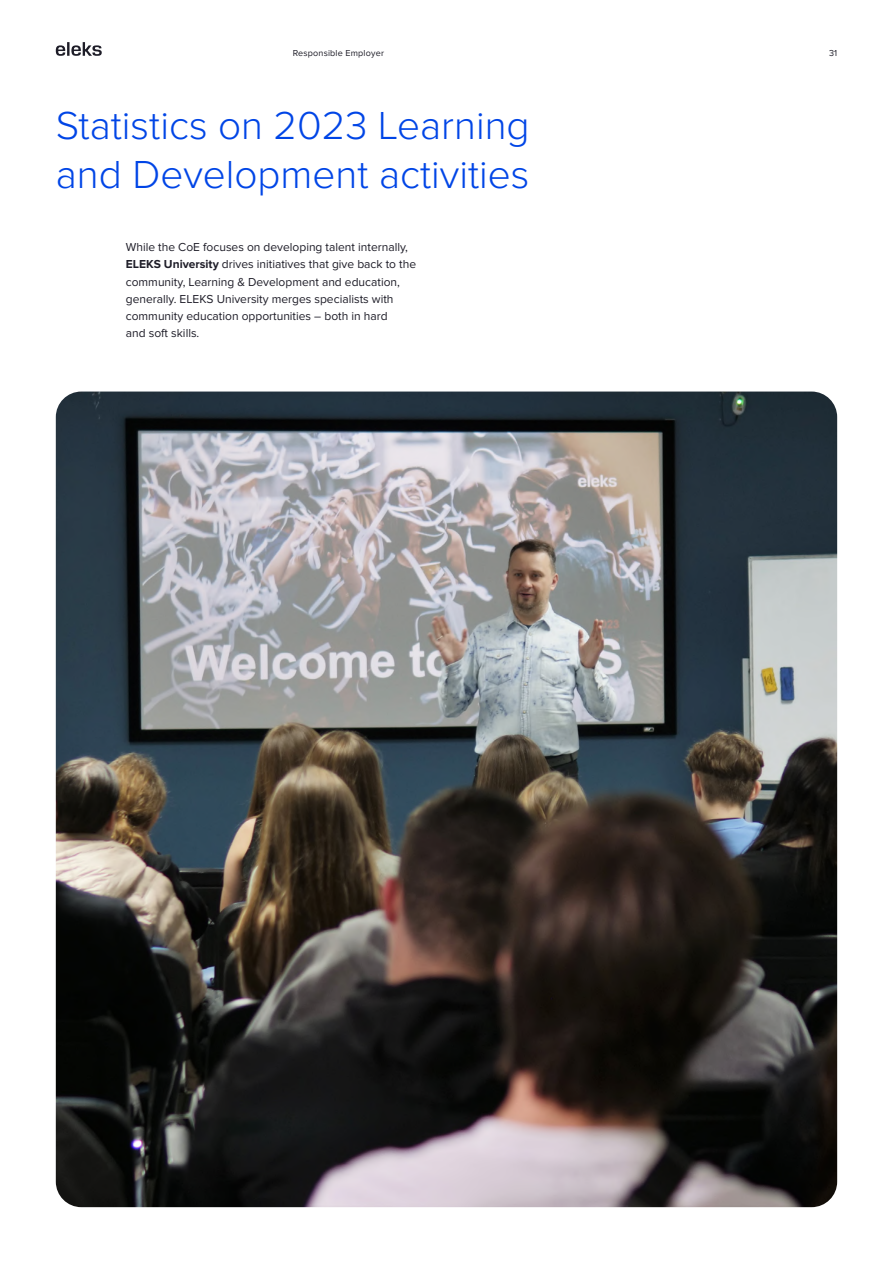
<style>
.page{position:relative;width:893px;height:1263px;background:#fff}
.page>*{position:absolute;margin:0;border:0;box-sizing:border-box;transform-origin:0 0}
.title_27{font:300 40.5px/49.5px "Proxima Nova";color:#0045e6}
.main_text{font:12px/17.2px "Proxima Nova";color:#1e1d28}
.t1{font:9px "Proxima Nova";letter-spacing:.02em;color:#1e1d28}
.s1{font-weight:700}
</style>
<div class="page">
<svg style="left:56px;top:42px;width:46px;height:14px"></svg>
<img style="left:56px;top:391px;width:781px;height:816px">
<p class="t1" style="left:293px;top:48px;width:93px">Responsible Employer</p>
<p class="title_27" style="left:56px;top:101px;width:475px">Statistics on 2023 Learning and Development activities</p>
<p class="main_text" style="left:126px;top:239px;width:292px">While the CoE focuses on developing talent internally, <span class="s1">ELEKS University</span> drives initiatives that give back to the community, Learning &amp; Development and education, generally. ELEKS University merges specialists with community education opportunities – both in hard<br>and soft skills.</p>
<p class="t1" style="left:829px;top:48px;width:10px">31</p>
</div>
